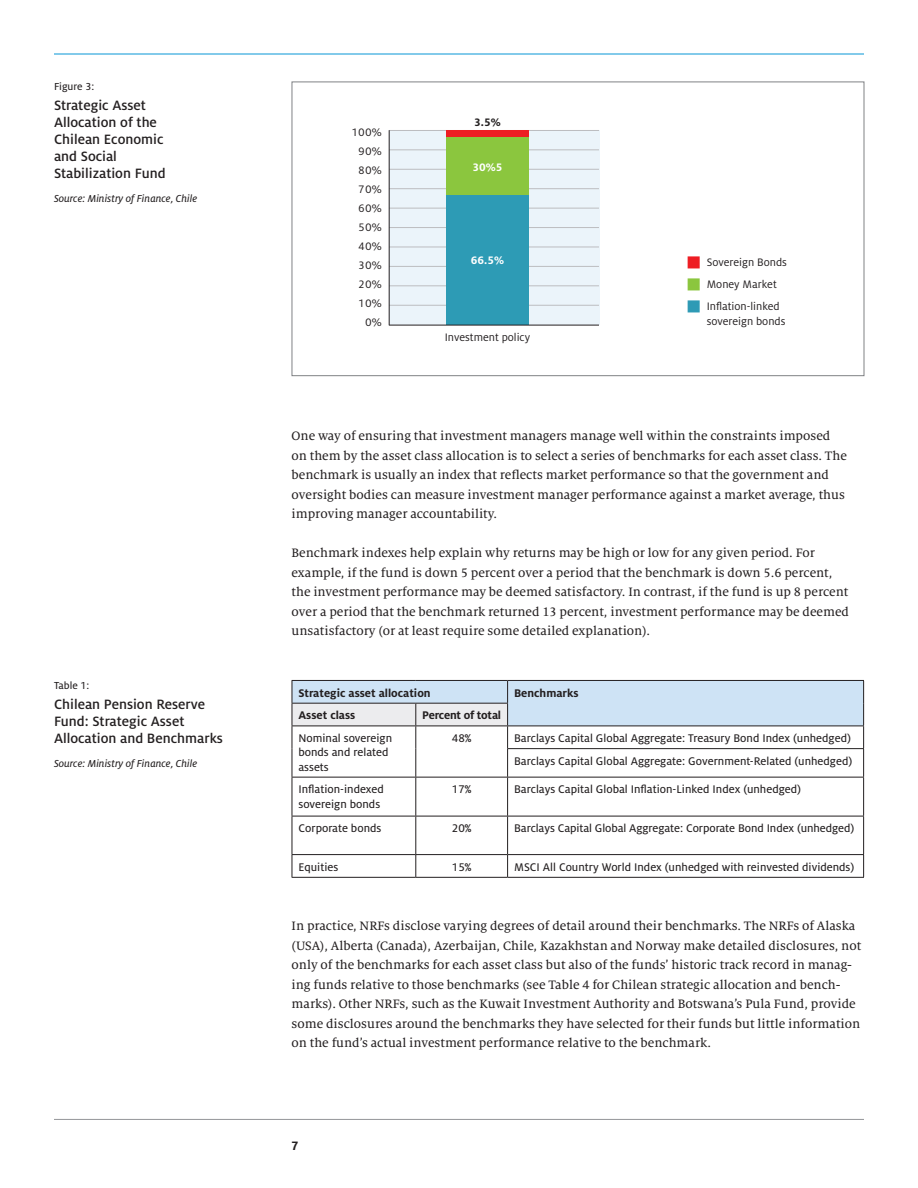
<style>
.page{position:relative;width:918px;height:1188px;background:#fff}
.page>*{position:absolute;margin:0;border:0;box-sizing:border-box;transform-origin:0 0}
.chart_caption_margin{font:500 15px/17.1px "Milo OT";color:#231f20}
.body{font:13.5px/19.5px "Milo Serif OT Text";color:#231f20}
.t1{font:700 13.5px "Milo OT";color:#231f20}
.table_body_left{font:12.3px/14.2px "Milo OT Text";color:#231f20}
.table_header_left{font:700 12.3px "Milo OT";color:#231f20}
.table_header_left-2{font:700 12.3px "Milo OT";letter-spacing:-.02em;color:#231f20}
.chart_data_vertical{font:12px/14.2px "Milo TF";color:#231f20}
.chart_data_vertical-2{font:700 12px "Milo TF";color:#fff}
.chart_data_vertical-3{font:700 12px "Milo TF";color:#231f20}
.chart_caption_italic{font:11.25px "Milo OT Text Ita";color:#231f20}
.chart_caption_margin-2{font:11.25px "Milo OT Text";color:#231f20}
.s1{font-family:"Myriad Pro";font-size:10.8px}
</style>
<div class="page">
<div style="left:292px;top:82px;width:572px;height:294px;border:1px solid #808285"></div>
<div style="left:389px;top:131px;width:210px;height:194px;background:#ebf4fa"></div>
<hr style="left:389px;top:130px;width:210px;height:1px;background:#bcbdc0">
<hr style="left:389px;top:150px;width:210px;height:1px;background:#bcbdc0">
<hr style="left:389px;top:169px;width:210px;height:1px;background:#bcbdc0">
<hr style="left:389px;top:188px;width:210px;height:1px;background:#bcbdc0">
<hr style="left:389px;top:208px;width:210px;height:1px;background:#bcbdc0">
<hr style="left:389px;top:227px;width:210px;height:1px;background:#bcbdc0">
<hr style="left:389px;top:247px;width:210px;height:1px;background:#bcbdc0">
<hr style="left:389px;top:266px;width:210px;height:1px;background:#bcbdc0">
<hr style="left:389px;top:286px;width:210px;height:1px;background:#bcbdc0">
<hr style="left:389px;top:305px;width:210px;height:1px;background:#bcbdc0">
<div style="left:447px;top:130px;width:82px;height:7px;background:#ee1d23"></div>
<div style="left:447px;top:137px;width:82px;height:59px;background:#8bc63e"></div>
<div style="left:447px;top:196px;width:82px;height:129px;background:#2d9bb5"></div>
<hr style="left:389px;top:325px;width:210px;height:1px;background:#231f20">
<hr style="left:389px;top:130px;width:1px;height:195px;background:#231f20">
<hr style="left:54px;top:54px;width:810px;height:1px;background:#0696d7">
<hr style="left:54px;top:1119px;width:810px;height:1px;background:#939598">
<svg style="left:292px;top:680px;width:572px;height:97px"></svg>
<hr style="left:292px;top:777px;width:124px;height:1px;background:#231f20">
<hr style="left:292px;top:778px;width:1px;height:38px;background:#231f20">
<hr style="left:416px;top:777px;width:92px;height:1px;background:#231f20">
<hr style="left:415px;top:778px;width:1px;height:38px;background:#231f20">
<hr style="left:508px;top:777px;width:356px;height:1px;background:#231f20">
<hr style="left:507px;top:778px;width:1px;height:38px;background:#231f20">
<hr style="left:863px;top:778px;width:1px;height:38px;background:#231f20">
<hr style="left:292px;top:816px;width:124px;height:1px;background:#231f20">
<hr style="left:292px;top:816px;width:1px;height:38px;background:#231f20">
<hr style="left:416px;top:816px;width:92px;height:1px;background:#231f20">
<hr style="left:415px;top:816px;width:1px;height:38px;background:#231f20">
<hr style="left:508px;top:816px;width:356px;height:1px;background:#231f20">
<hr style="left:507px;top:816px;width:1px;height:38px;background:#231f20">
<hr style="left:863px;top:816px;width:1px;height:38px;background:#231f20">
<hr style="left:292px;top:854px;width:124px;height:1px;background:#231f20">
<svg style="left:292px;top:855px;width:1px;height:22px"></svg>
<hr style="left:416px;top:854px;width:92px;height:1px;background:#231f20">
<svg style="left:415px;top:855px;width:1px;height:22px"></svg>
<hr style="left:508px;top:854px;width:356px;height:1px;background:#231f20">
<svg style="left:507px;top:855px;width:1px;height:22px"></svg>
<svg style="left:863px;top:855px;width:1px;height:22px"></svg>
<hr style="left:292px;top:877px;width:124px;height:1px;background:#231f20">
<hr style="left:416px;top:877px;width:92px;height:1px;background:#231f20">
<hr style="left:508px;top:877px;width:356px;height:1px;background:#231f20">
<p class="chart_caption_margin-2" style="left:54px;top:81px;width:42px">Figure 3:</p>
<p class="chart_caption_margin" style="left:54px;top:96px;width:113px">Strategic Asset<br>Allocation of the<br>Chilean Economic and Social<br>Stabilization Fund</p>
<p class="chart_caption_italic" style="left:54px;top:193px;width:145px">Source: Ministry of Finance, Chile</p>
<p class="chart_caption_margin-2" style="left:54px;top:680px;width:37px">Table 1:</p>
<p class="chart_caption_margin" style="left:54px;top:695px;width:170px">Chilean Pension Reserve<br>Fund: Strategic Asset<br>Allocation and Benchmarks</p>
<p class="chart_caption_italic" style="left:54px;top:757px;width:145px">Source: Ministry of Finance, Chile</p>
<p class="chart_data_vertical" style="left:352px;top:125px;width:32px">100%</p>
<p class="chart_data_vertical" style="left:342px;top:144px;width:41px"><span class="s1">90</span> 90%</p>
<p class="chart_data_vertical" style="left:342px;top:163px;width:41px"><span class="s1">80</span> 80%</p>
<p class="chart_data_vertical" style="left:342px;top:182px;width:41px"><span class="s1">70</span> 70%</p>
<p class="chart_data_vertical" style="left:342px;top:201px;width:41px"><span class="s1">60</span> 60%</p>
<p class="chart_data_vertical" style="left:342px;top:220px;width:41px"><span class="s1">50</span> 50%</p>
<p class="chart_data_vertical" style="left:342px;top:239px;width:41px"><span class="s1">40</span> 40%</p>
<p class="chart_data_vertical" style="left:342px;top:258px;width:41px"><sub>30</sub> 30%</p>
<p class="chart_data_vertical" style="left:358px;top:277px;width:25px">20%</p>
<p class="chart_data_vertical" style="left:358px;top:296px;width:25px">10%</p>
<p class="chart_data_vertical" style="left:365px;top:315px;width:18px">0%</p>
<p class="chart_data_vertical-3" style="left:474px;top:115px;width:28px">3.5%</p>
<p class="chart_data_vertical-2" style="left:472px;top:160px;width:32px">30%5</p>
<p class="chart_data_vertical-2" style="left:471px;top:253px;width:35px">66.5%</p>
<p class="chart_data_vertical" style="left:445px;top:330px;width:87px">Investment policy</p>
<p class="chart_data_vertical" style="left:707px;top:255px;width:82px">Sovereign Bonds</p>
<p class="chart_data_vertical" style="left:707px;top:277px;width:72px">Money Market</p>
<p class="chart_data_vertical" style="left:707px;top:299px;width:80px">Inflation-linked sovereign bonds</p>
<p class="body" style="left:292px;top:426px;width:557px">One way of ensuring that investment managers manage well within the constraints imposed on them by the asset class allocation is to select a series of benchmarks for each asset class. The benchmark is usually an index that reflects market performance so that the government and oversight bodies can measure investment manager performance against a market average, thus improving manager accountability.</p>
<p class="body" style="left:292px;top:543px;width:559px">Benchmark indexes help explain why returns may be high or low for any given period. For example, if the fund is down 5 percent over a period that the benchmark is down 5.6 percent, the investment performance may be deemed satisfactory. In contrast, if the fund is up 8 percent over a period that the benchmark returned 13 percent, investment performance may be deemed unsatisfactory (or at least require some detailed explanation).</p>
<p class="table_header_left" style="left:298px;top:686px;width:134px">Strategic asset allocation</p>
<p class="table_header_left" style="left:514px;top:686px;width:66px">Benchmarks</p>
<p class="table_header_left" style="left:298px;top:709px;width:58px">Asset class</p>
<p class="table_header_left-2" style="left:422px;top:709px;width:80px">Percent of total</p>
<p class="table_body_left" style="left:298px;top:731px;width:95px">Nominal sovereign bonds and related assets</p>
<p class="table_body_left" style="left:452px;top:731px;width:21px">48%</p>
<p class="table_body_left" style="left:514px;top:731px;width:338px">Barclays Capital Global Aggregate: Treasury Bond Index (unhedged)</p>
<p class="table_body_left" style="left:514px;top:754px;width:340px">Barclays Capital Global Aggregate: Government-Related (unhedged)</p>
<p class="table_body_left" style="left:298px;top:783px;width:87px">Inflation-indexed sovereign bonds</p>
<p class="table_body_left" style="left:452px;top:783px;width:21px">17%</p>
<p class="table_body_left" style="left:514px;top:783px;width:289px">Barclays Capital Global Inflation-Linked Index (unhedged)</p>
<p class="table_body_left" style="left:298px;top:821px;width:84px">Corporate bonds</p>
<p class="table_body_left" style="left:452px;top:821px;width:21px">20%</p>
<p class="table_body_left" style="left:514px;top:821px;width:342px">Barclays Capital Global Aggregate: Corporate Bond Index (unhedged)</p>
<p class="table_body_left" style="left:298px;top:860px;width:41px">Equities</p>
<p class="table_body_left" style="left:452px;top:860px;width:21px">15%</p>
<p class="table_body_left" style="left:514px;top:860px;width:342px">MSCI All Country World Index (unhedged with reinvested dividends)</p>
<p class="body" style="left:292px;top:917px;width:571px">In practice, NRFs disclose varying degrees of detail around their benchmarks. The NRFs of Alaska (USA), Alberta (Canada), Azerbaijan, Chile, Kazakhstan and Norway make detailed disclosures, not only of the benchmarks for each asset class but also of the funds’ historic track record in manag&shy;ing funds relative to those benchmarks (see Table 4 for Chilean strategic allocation and bench&shy;marks). Other NRFs, such as the Kuwait Investment Authority and Botswana’s Pula Fund, provide some disclosures around the benchmarks they have selected for their funds but little information on the fund’s actual investment performance relative to the benchmark.</p>
<p class="t1" style="left:292px;top:1138px;width:9px">7</p>
</div>
